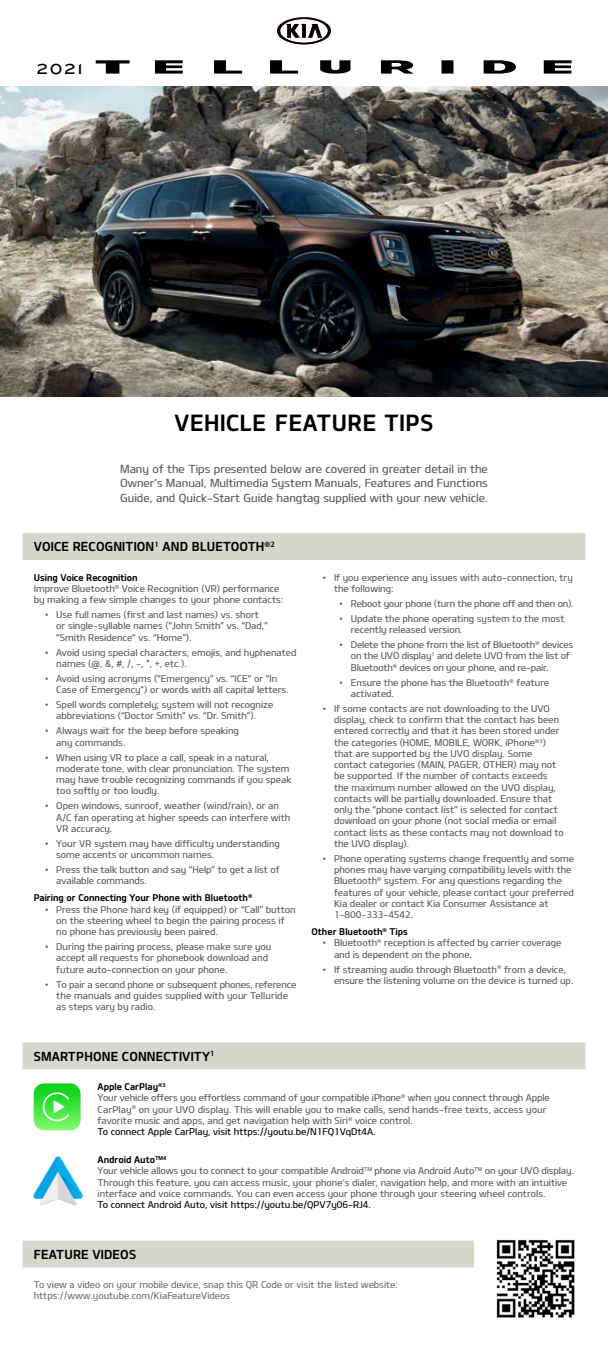
<style>
.page{position:relative;width:608px;height:1350px;background:#fff}
.page>*{position:absolute;margin:0;border:0;box-sizing:border-box;transform-origin:0 0}
.t1{font:22.5px "Design KOTFB";letter-spacing:.025em;color:#000}
.t2{font:15px "Knockout 34 Junior Sumo";color:#000}
.t3{font:12.5px "Design KOTFB";letter-spacing:.01em;color:#000}
.t4{font:11.25px/15px "Design KOTFM";color:#58595b;text-align:justify}
.t5{font:9.38px/11.2px "Design KOTFM";color:#58595b}
.t6{font:9.38px "Design KOTFB";color:#000}
.t7{font:9.38px/11.2px "Design KOTFM";color:#6d6e71}
.t8{font:9.38px "Design KOTFM";color:#000}
.t9{font:9.38px "Design KOTFM";letter-spacing:-.02em;color:#58595b}
.s1{color:#000}
</style>
<div class="page">
<svg style="left:96px;top:60px;width:33px;height:14px"></svg>
<svg style="left:155px;top:60px;width:28px;height:14px"></svg>
<svg style="left:214px;top:60px;width:28px;height:14px"></svg>
<svg style="left:270px;top:60px;width:28px;height:14px"></svg>
<svg style="left:320px;top:60px;width:30px;height:14px"></svg>
<div style="left:441px;top:60px;width:12px;height:14px;background:#000"></div>
<svg style="left:483px;top:60px;width:32px;height:14px"></svg>
<svg style="left:381px;top:60px;width:32px;height:14px"></svg>
<svg style="left:543px;top:60px;width:28px;height:14px"></svg>
<svg style="left:277px;top:17px;width:54px;height:27px"></svg>
<img style="left:0;top:86px;width:608px;height:310px">
<div style="left:22px;top:533px;width:563px;height:27px;background:#d7d7cd"></div>
<div style="left:22px;top:1241px;width:452px;height:27px;background:#d7d7cd"></div>
<img style="left:496px;top:1239px;width:79px;height:79px">
<div style="left:22px;top:1042px;width:563px;height:27px;background:#d7d7cd"></div>
<svg style="left:34px;top:1083px;width:47px;height:47px;background:#5ae758"></svg>
<img style="left:33px;top:1156px;width:51px;height:50px">
<h2 class="t2" style="left:37px;top:58px;width:47px">2021</h2>
<h1 class="t1" style="left:175px;top:409px;width:260px">VEHICLE FEATURE TIPS</h1>
<p class="t4" style="left:120px;top:461px;width:369px">Many of the Tips presented below are covered in greater detail in the Owner’s Manual, Multimedia System Manuals, Features and Functions Guide, and Quick-Start Guide hangtag supplied with your new vehicle.</p>
<h3 class="t3" style="left:34px;top:539px;width:242px">VOICE RECOGNITION<sup>1</sup> AND BLUETOOTH<sup>®2</sup></h3>
<p class="t6" style="left:34px;top:571px;width:105px">Using Voice Recognition</p>
<p class="t5" style="left:34px;top:583px;width:251px">Improve Bluetooth<sup>®</sup> Voice Recognition (VR) performance by making a few simple changes to your phone contacts:</p>
<p class="t5" style="left:56px;top:609px;width:213px;text-indent:-11px">• Use full names (first and last names) vs. short or single-syllable names (“John Smith” vs. “Dad,” “Smith Residence” vs. “Home”).</p>
<p class="t5" style="left:56px;top:646px;width:241px;text-indent:-11px">• Avoid using special characters, emojis, and hyphenated names (@, &amp;, #, /, -, *, +, etc.).</p>
<p class="t5" style="left:56px;top:673px;width:234px;text-indent:-11px">• Avoid using acronyms (“Emergency” vs. “ICE” or “In<br>Case of Emergency”) or words with all capital letters.</p>
<p class="t5" style="left:56px;top:699px;width:218px;text-indent:-11px">• Spell words completely; system will not recognize abbreviations (“Doctor Smith” vs. “Dr. Smith”).</p>
<p class="t5" style="left:56px;top:725px;width:184px;text-indent:-11px">• Always wait for the beep before speaking any commands.</p>
<p class="t5" style="left:56px;top:751px;width:236px;text-indent:-11px">• When using VR to place a call, speak in a natural, moderate tone, with clear pronunciation. The system may have trouble recognizing commands if you speak too softly or too loudly.</p>
<p class="t5" style="left:56px;top:800px;width:235px;text-indent:-11px">• Open windows, sunroof, weather (wind/rain), or an<br>A/C fan operating at higher speeds can interfere with<br>VR accuracy.</p>
<p class="t5" style="left:56px;top:838px;width:225px;text-indent:-11px">• Your VR system may have difficulty understanding some accents or uncommon names.</p>
<p class="t5" style="left:56px;top:864px;width:225px;text-indent:-11px">• Press the talk button and say “Help” to get a list of available commands.</p>
<p class="t6" style="left:34px;top:892px;width:220px">Pairing or Connecting Your Phone with Bluetooth<sup>®</sup></p>
<p class="t5" style="left:56px;top:903px;width:241px;text-indent:-11px">• Press the Phone hard key (if equipped) or “Call” button on the steering wheel to begin the pairing process if no phone has previously been paired.</p>
<p class="t5" style="left:56px;top:941px;width:216px;text-indent:-11px">• During the pairing process, please make sure you accept all requests for phonebook download and future auto-connection on your phone.</p>
<p class="t5" style="left:56px;top:978px;width:241px;text-indent:-11px">• To pair a second phone or subsequent phones, reference the manuals and guides supplied with your Telluride as steps vary by radio.</p>
<p class="t5" style="left:334px;top:571px;width:240px;text-indent:-11px">• If you experience any issues with auto-connection, try the following:</p>
<p class="t9" style="left:339px;top:598px;width:235px">• Reboot your phone (turn the phone off and then on).</p>
<p class="t5" style="left:351px;top:613px;width:215px;text-indent:-11px">• Update the phone operating system to the most recently released version.</p>
<p class="t5" style="left:351px;top:639px;width:224px;text-indent:-11px">• Delete the phone from the list of Bluetooth<sup>®</sup> devices on the UVO display<sup>1</sup> and delete UVO from the list of<br>Bluetooth<sup>®</sup> devices on your phone, and re-pair.</p>
<p class="t5" style="left:351px;top:676px;width:200px;text-indent:-11px">• Ensure the phone has the Bluetooth<sup>®</sup> feature activated.</p>
<p class="t5" style="left:334px;top:703px;width:231px;text-indent:-11px">• If some contacts are not downloading to the UVO display, check to confirm that the contact has been entered correctly and that it has been stored under the categories (HOME, MOBILE, WORK, iPhone<sup>®3</sup>) that are supported by the UVO display. Some contact categories (MAIN, PAGER, OTHER) may not be supported. If the number of contacts exceeds the maximum number allowed on the UVO display, contacts will be partially downloaded. Ensure that only the “phone contact list” is selected for contact download on your phone (not social media or email contact lists as these contacts may not download to the UVO display).</p>
<p class="t5" style="left:334px;top:853px;width:242px;text-indent:-11px">• Phone operating systems change frequently and some phones may have varying compatibility levels with the Bluetooth<sup>®</sup> system. For any questions regarding the features of your vehicle, please contact your preferred Kia dealer or contact Kia Consumer Assistance at 1-800-333-4542.</p>
<p class="t6" style="left:311px;top:926px;width:98px">Other Bluetooth<sup>®</sup> Tips</p>
<p class="t5" style="left:334px;top:937px;width:229px;text-indent:-11px">• Bluetooth<sup>®</sup> reception is affected by carrier coverage and is dependent on the phone.</p>
<p class="t5" style="left:334px;top:963px;width:241px;text-indent:-11px">• If streaming audio through Bluetooth<sup>®</sup> from a device, ensure the listening volume on the device is turned up.</p>
<h3 class="t3" style="left:34px;top:1048px;width:182px">SMARTPHONE CONNECTIVITY<sup>1</sup></h3>
<p class="t6" style="left:98px;top:1081px;width:70px">Apple CarPlay<sup>®3</sup></p>
<p class="t5" style="left:97px;top:1092px;width:453px">Your vehicle offers you effortless command of your compatible iPhone<sup>®</sup> when you connect through Apple CarPlay<sup>®</sup> on your UVO display. This will enable you to make calls, send hands-free texts, access your favorite music and apps, and get navigation help with Siri<sup>®</sup> voice control.<br><span class="s1">To connect Apple CarPlay, visit https://youtu.be/N1FQ1VqDt4A.</span></p>
<p class="t6" style="left:97px;top:1154px;width:70px">Android Auto<sup>TM4</sup></p>
<p class="t5" style="left:97px;top:1165px;width:477px">Your vehicle allows you to connect to your compatible Android<sup>TM</sup> phone via Android Auto<sup>TM</sup> on your UVO display.<br>Through this feature, you can access music, your phone’s dialer, navigation help, and more with an intuitive interface and voice commands. You can even access your phone through your steering wheel controls.</p>
<p class="t8" style="left:97px;top:1199px;width:275px">To connect Android Auto, visit https://youtu.be/QPV7y06-RJ4.</p>
<h3 class="t3" style="left:34px;top:1246px;width:104px">FEATURE VIDEOS</h3>
<p class="t7" style="left:34px;top:1279px;width:365px">To view a video on your mobile device, snap this QR Code or visit the listed website: https://www.youtube.com/KiaFeatureVideos</p>
</div>
